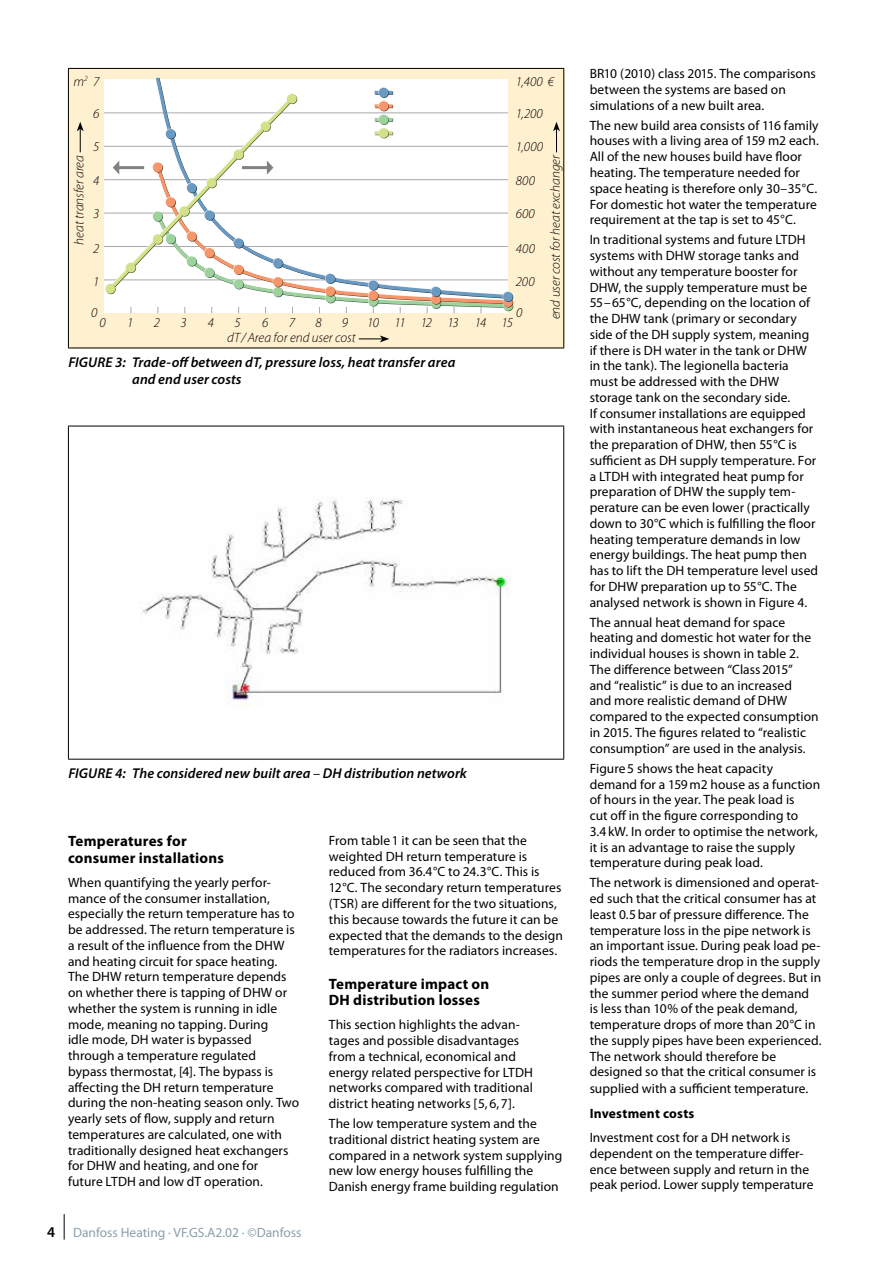
<style>
.page{position:relative;width:893px;height:1263px;background:#fff}
.page>*{position:absolute;margin:0;border:0;box-sizing:border-box;transform-origin:0 0}
.t1{font:700 15px/16.5px "Myriad Pro";letter-spacing:.015em;color:#000}
.t2{font:italic 600 14.25px/17.1px "Myriad Pro";letter-spacing:.005em;color:#000}
.t3{font:13.5px/15.8px "Myriad Pro";letter-spacing:.005em;color:#000}
.t4{font:italic 300 13.5px "Myriad Pro";color:#000}
.t5{font:13.5px "Myriad Pro";color:#8b9faa}
.t6{font:700 13.5px "Myriad Pro";letter-spacing:.02em;color:#000}
.t7{font:italic 300 13.5px "Myriad Pro";letter-spacing:-.08em;color:#000}
.t8{font:italic 300 7.8px "Myriad Pro";color:#000}
.s1{font-weight:400;font-style:normal}
.s2{font-weight:600;font-size:15px;color:#000}
</style>
<div class="page">
<svg style="left:64px;top:1214px;width:1px;height:25px"></svg>
<div style="left:69px;top:69px;width:494px;height:279px;background:#fff0d0"></div>
<hr style="left:104px;top:146px;width:404px;height:1px;background:#a7a9ac">
<hr style="left:104px;top:179px;width:404px;height:1px;background:#a7a9ac">
<hr style="left:104px;top:213px;width:404px;height:1px;background:#a7a9ac">
<hr style="left:104px;top:246px;width:404px;height:1px;background:#a7a9ac">
<hr style="left:104px;top:280px;width:404px;height:1px;background:#a7a9ac">
<hr style="left:104px;top:113px;width:404px;height:1px;background:#a7a9ac">
<svg style="left:504px;top:302px;width:9px;height:9px"></svg>
<div style="left:504px;top:298px;width:9px;height:9px;background:#7a4f34;border-radius:50%"></div>
<svg style="left:503px;top:297px;width:10px;height:10px"></svg>
<svg style="left:156px;top:78px;width:354px;height:12px"></svg>
<div style="left:503px;top:291px;width:9px;height:10px;background:#c0cbcd;border-radius:50%"></div>
<div style="left:503px;top:292px;width:10px;height:9px;background:#6a9ac2;border-radius:50%"></div>
<div style="left:106px;top:284px;width:9px;height:10px;background:#d2e288;border-radius:50%"></div>
<div style="left:379px;top:88px;width:10px;height:10px;background:#a1b5c6;border-radius:50%"></div>
<div style="left:379px;top:88px;width:9px;height:9px;background:#6a9ac2;border-radius:50%"></div>
<svg style="left:107px;top:90px;width:403px;height:223px"></svg>
<div style="left:379px;top:128px;width:9px;height:10px;background:#d2e288;border-radius:50%"></div>
<hr style="left:68px;top:68px;width:496px;height:1px;background:#000">
<hr style="left:68px;top:69px;width:1px;height:279px;background:#000">
<hr style="left:563px;top:69px;width:1px;height:279px;background:#000">
<hr style="left:68px;top:348px;width:496px;height:1px;background:#000">
<svg style="left:77px;top:122px;width:7px;height:30px"></svg>
<svg style="left:553px;top:122px;width:7px;height:30px"></svg>
<svg style="left:359px;top:335px;width:30px;height:7px"></svg>
<hr style="left:68px;top:426px;width:496px;height:1px;background:#000">
<hr style="left:68px;top:426px;width:1px;height:333px;background:#000">
<hr style="left:563px;top:426px;width:1px;height:333px;background:#000">
<hr style="left:68px;top:759px;width:496px;height:1px;background:#000">
<img style="left:140px;top:498px;width:370px;height:209px">
<p class="t8" style="left:84px;top:75px;width:5px">2</p>
<p class="t4" style="left:74px;top:74px;width:12px">m</p>
<p class="t4" style="left:516px;top:74px;width:40px">1,400 €</p>
<p class="t4" style="left:93px;top:74px;width:8px">7</p>
<p class="t4" style="left:93px;top:106px;width:8px">6</p>
<p class="t4" style="left:93px;top:139px;width:8px">5</p>
<p class="t4" style="left:516px;top:106px;width:28px">1,200</p>
<p class="t4" style="left:516px;top:139px;width:29px">1,000</p>
<p class="t4" style="left:72px;top:245px;width:91px;rotate:-90deg">heat transfer area</p>
<p class="t4" style="left:548px;top:319px;width:166px;rotate:-90deg">end user cost for heat exchanger</p>
<p class="t4" style="left:227px;top:331px;width:130px">dT /Area for end user cost</p>
<p class="t4" style="left:516px;top:173px;width:21px">800</p>
<p class="t4" style="left:93px;top:173px;width:8px">4</p>
<p class="t4" style="left:93px;top:206px;width:8px">3</p>
<p class="t4" style="left:516px;top:206px;width:20px">600</p>
<p class="t4" style="left:93px;top:241px;width:8px">2</p>
<p class="t4" style="left:516px;top:241px;width:20px">400</p>
<p class="t4" style="left:516px;top:274px;width:20px">200</p>
<p class="t4" style="left:516px;top:305px;width:8px">0</p>
<p class="t4" style="left:93px;top:274px;width:8px">1</p>
<p class="t4" style="left:91px;top:305px;width:8px">0</p>
<p class="t4" style="left:100px;top:316px;width:8px">0</p>
<p class="t4" style="left:127px;top:316px;width:8px">1</p>
<p class="t4" style="left:154px;top:316px;width:8px">2</p>
<p class="t4" style="left:180px;top:316px;width:8px">3</p>
<p class="t4" style="left:208px;top:316px;width:8px">4</p>
<p class="t4" style="left:235px;top:316px;width:8px">5</p>
<p class="t4" style="left:262px;top:316px;width:8px">6</p>
<p class="t4" style="left:289px;top:316px;width:8px">7</p>
<p class="t4" style="left:315px;top:316px;width:8px">8</p>
<p class="t4" style="left:342px;top:316px;width:8px">9</p>
<p class="t7" style="left:367px;top:316px;width:147px">10 11 12 13 14 15</p>
<p class="t2" style="left:132px;top:353px;width:325px;text-indent:-64px">FIGURE 3: Trade-off between dT, pressure loss, heat transfer area and end user costs</p>
<p class="t2" style="left:68px;top:765px;width:400px">FIGURE 4: The considered new built area <span class="s1">–</span> DH distribution network</p>
<p class="t1" style="left:68px;top:832px;width:157px">Temperatures for consumer installations</p>
<p class="t3" style="left:68px;top:874px;width:233px">When quantifying the yearly perfor&shy;mance of the consumer installation, especially the return temperature has to be addressed. The return temperature is a result of the influence from the DHW and heating circuit for space heating.<br>The DHW return temperature depends on whether there is tapping of DHW or whether the system is running in idle mode, meaning no tapping. During<br>idle mode, DH water is bypassed through a temperature regulated<br>bypass thermostat, [4]. The bypass is affecting the DH return temperature during the non-heating season only. Two yearly sets of flow, supply and return temperatures are calculated, one with traditionally designed heat exchangers for DHW and heating, and one for<br>future LTDH and low dT operation.</p>
<p class="t5" style="left:47px;top:1224px;width:256px"><span class="s2">4</span> Danfoss Heating · VF.GS.A2.02 · ©Danfoss</p>
<p class="t3" style="left:329px;top:832px;width:236px">From table1 it can be seen that the weighted DH return temperature is reduced from 36.4°C to 24.3°C. This is 12°C. The secondary return temperatures (TSR) are different for the two situations, this because towards the future it can be expected that the demands to the design temperatures for the radiators increases.</p>
<p class="t1" style="left:329px;top:975px;width:162px">Temperature impact on<br>DH distribution losses</p>
<p class="t3" style="left:329px;top:1017px;width:206px">This section highlights the advan&shy;tages and possible disadvantages from a technical, economical and energy related perspective for LTDH networks compared with traditional district heating networks [5,6,7].</p>
<p class="t3" style="left:329px;top:1115px;width:235px">The low temperature system and the traditional district heating system are compared in a network system supplying new low energy houses fulfilling the Danish energy frame building regulation</p>
<p class="t3" style="left:590px;top:66px;width:228px">BR10 (2010) class 2015. The comparisons between the systems are based on simulations of a new built area.</p>
<p class="t3" style="left:590px;top:117px;width:231px">The new build area consists of 116 family houses with a living area of 159 m2 each.<br>All of the new houses build have floor heating. The temperature needed for space heating is therefore only 30–35°C.<br>For domestic hot water the temperature requirement at the tap is set to 45°C.</p>
<p class="t3" style="left:590px;top:232px;width:230px">In traditional systems and future LTDH systems with DHW storage tanks and without any temperature booster for DHW, the supply temperature must be 55 – 65°C, depending on the location of the DHW tank (primary or secondary side of the DH supply system, meaning if there is DH water in the tank or DHW in the tank). The legionella bacteria must be addressed with the DHW storage tank on the secondary side.<br>If consumer installations are equipped with instantaneous heat exchangers for the preparation of DHW, then 55°C is sufficient as DH supply temperature. For a LTDH with integrated heat pump for preparation of DHW the supply tem&shy;perature can be even lower (practically down to 30°C which is fulfilling the floor heating temperature demands in low energy buildings. The heat pump then has to lift the DH temperature level used for DHW preparation up to 55°C. The analysed network is shown in Figure 4.</p>
<p class="t3" style="left:590px;top:614px;width:230px">The annual heat demand for space heating and domestic hot water for the individual houses is shown in table 2.<br>The difference between “Class2015”<br>and “realistic” is due to an increased<br>and more realistic demand of DHW compared to the expected consumption in 2015. The figures related to “realistic consumption” are used in the analysis.</p>
<p class="t3" style="left:590px;top:760px;width:232px">Figure5 shows the heat capacity demand for a 159m2 house as a function of hours in the year. The peak load is<br>cut off in the figure corresponding to 3.4kW. In order to optimise the network, it is an advantage to raise the supply temperature during peak load.</p>
<p class="t3" style="left:590px;top:875px;width:233px">The network is dimensioned and operat&shy;ed such that the critical consumer has at least 0.5bar of pressure difference. The temperature loss in the pipe network is an important issue. During peak load pe&shy;riods the temperature drop in the supply pipes are only a couple of degrees. But in the summer period where the demand<br>is less than 10% of the peak demand, temperature drops of more than 20°C in the supply pipes have been experienced.<br>The network should therefore be designed so that the critical consumer is supplied with a sufficient temperature.</p>
<p class="t6" style="left:590px;top:1104px;width:106px">Investment costs</p>
<p class="t3" style="left:590px;top:1129px;width:225px">Investment cost for a DH network is dependent on the temperature differ&shy;ence between supply and return in the peak period. Lower supply temperature</p>
</div>
